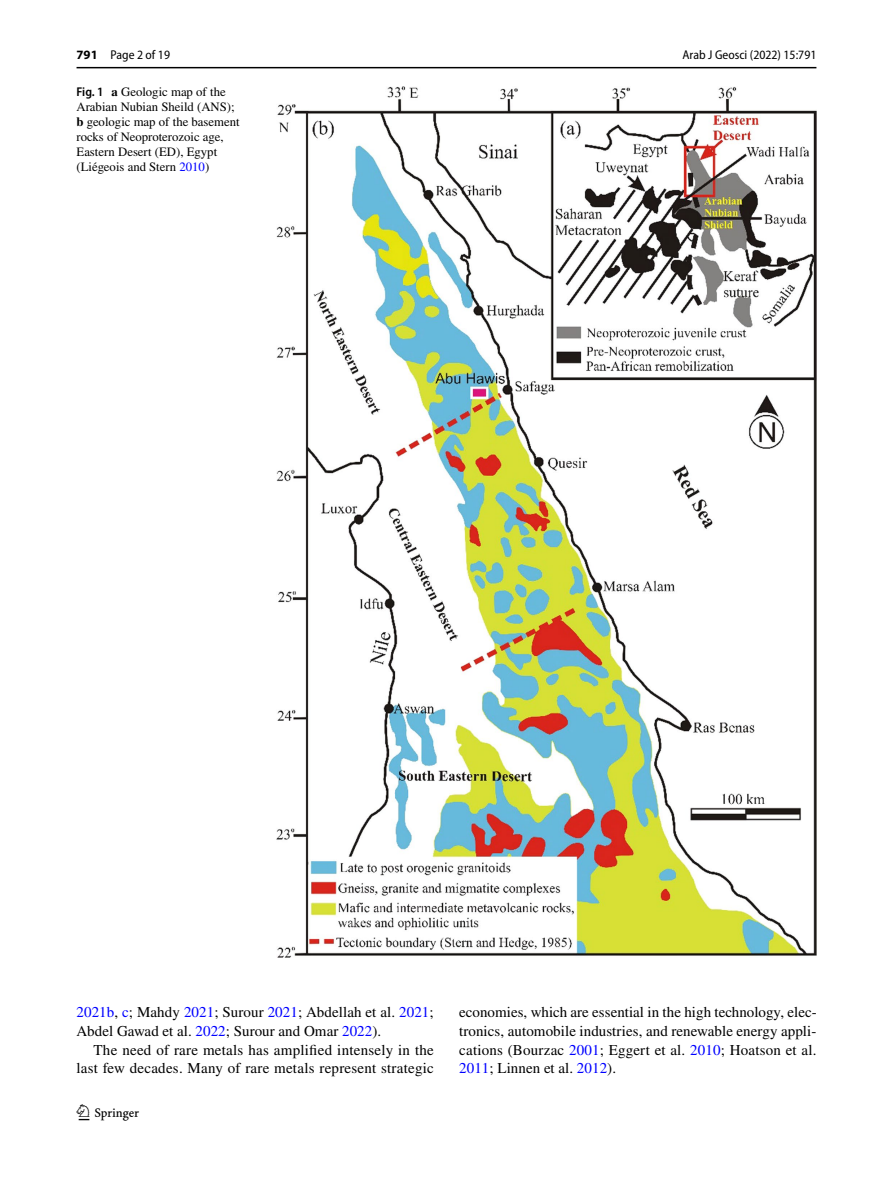
<style>
.page{position:relative;width:893px;height:1187px;background:#fff}
.page>*{position:absolute;margin:0;border:0;box-sizing:border-box;transform-origin:0 0}
.t1{font:22.5px "Springnew Regular 2";color:#000}
.t2{font:15px/18.8px "STIX";letter-spacing:.015em;color:#000}
.t3{font:12.75px/15px "STIX";color:#000}
.t4{font:semi-condensed 12.75px "Myriad Pro";color:#000}
.s1{font-weight:700;font-stretch:normal}
.s2{font-family:"Myriad Pro";font-weight:600;font-stretch:semi-condensed}
.s3{font-weight:700}
.s4{color:#00f}
</style>
<div class="page">
<hr style="left:77px;top:67px;width:739px;height:1px;background:#000">
<img style="left:276px;top:87px;width:540px;height:870px">
<p class="t4" style="left:77px;top:48px;width:95px"><span class="s1">791</span> Page 2 of 19</p>
<p class="t3" style="left:77px;top:85px;width:165px"><span class="s2">Fig. 1</span> <span class="s3">a</span> Geologic map of the<br>Arabian Nubian Sheild (ANS); <span class="s3">b</span> geologic map of the basement rocks of Neoproterozoic age,<br>Eastern Desert (ED), Egypt (Liégeois and Stern <span class="s4">2010</span>)</p>
<p class="t4" style="left:682px;top:48px;width:135px">Arab J Geosci (2022) 15:791</p>
<p class="t2" style="left:77px;top:1003px;width:359px"><span class="s4">2021b</span>, <span class="s4">c</span>; Mahdy <span class="s4">2021</span>; Surour <span class="s4">2021</span>; Abdellah et al. <span class="s4">2021</span>;<br>Abdel Gawad et al. <span class="s4">2022</span>; Surour and Omar <span class="s4">2022</span>).</p>
<p class="t2" style="left:77px;top:1041px;width:359px;text-align:right">The need of rare metals has amplified intensely in the last few decades. Many of rare metals represent strategic</p>
<h1 class="t1" style="left:79px;top:1104px;width:62px">1 3</h1>
<p class="t2" style="left:459px;top:1003px;width:359px;text-align:justify">economies, which are essential in the high technology, elec&shy;tronics, automobile industries, and renewable energy appli&shy;cations (Bourzac <span class="s4">2001</span>; Eggert et al. <span class="s4">2010</span>; Hoatson et al.<br><span class="s4">2011</span>; Linnen et al. <span class="s4">2012</span>).</p>
</div>
